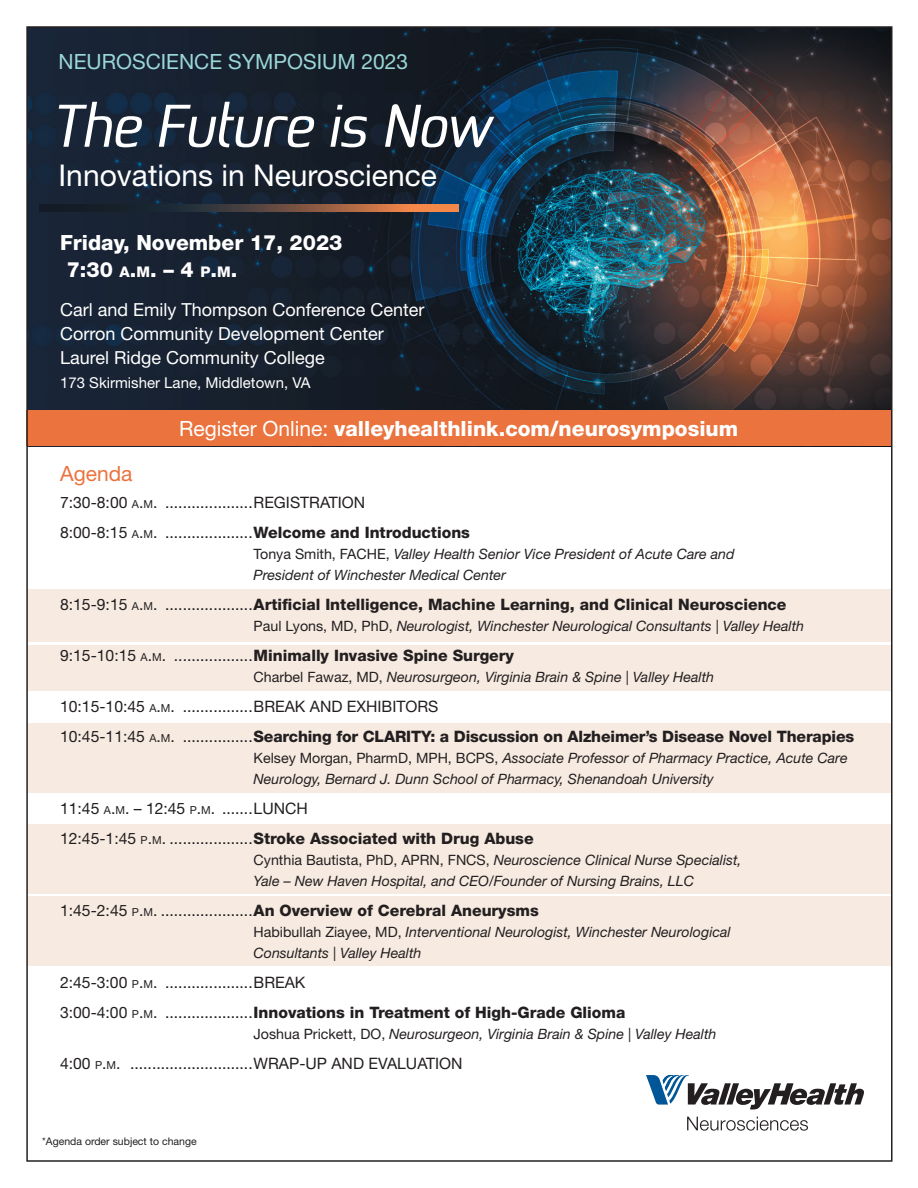
<style>
.page{position:relative;width:918px;height:1188px;background:#fff}
.page>*{position:absolute;margin:0;border:0;box-sizing:border-box;transform-origin:0 0}
.t1{font:italic 60px "Bentwood";color:#fff}
.t2{font:30px "Helvetica Neue LT Std";color:#fff}
.t3{font:800 21px/27px "Helvetica Neue LT Std";color:#fff}
.t4{font:21px "Helvetica Neue LT Std";color:#9ad7d8}
.t5{font:21px "Helvetica Neue LT Std";color:#ea733e}
.t6{font:18px/24px "Helvetica Neue LT Std";color:#fff}
.t7{font:15.75px/29.8px "Helvetica Neue LT Std";color:#231f20}
.t8{font:800 15.75px "Helvetica Neue LT Std";color:#231f20}
.t9{font:15px "Helvetica Neue LT Std";color:#fff}
.t10{font:italic 14.25px/21px "Helvetica Neue LT Std";color:#231f20}
.t11{font:10.5px "Helvetica Neue LT Std";color:#231f20}
.s1{font-size:14.7px}
.s2{font-style:inherit}
.s3{font-weight:400}
.s4{font-size:10.95px}
.s5{font-weight:800}
.s6{font-style:normal}
.s7{font-weight:400;font-size:10.95px}
</style>
<div class="page">
<div style="left:27px;top:589px;width:864px;height:53px;background:#f7ebe1"></div>
<div style="left:27px;top:896px;width:864px;height:70px;background:#f7ebe1"></div>
<div style="left:27px;top:824px;width:864px;height:69px;background:#f7ebe1"></div>
<div style="left:27px;top:723px;width:864px;height:69px;background:#f7ebe1"></div>
<div style="left:27px;top:645px;width:864px;height:46px;background:#f7ebe1"></div>
<img style="left:29px;top:29px;width:860px;height:381px">
<svg style="left:646px;top:1075px;width:218px;height:35px"></svg>
<svg style="left:687px;top:1117px;width:121px;height:14px"></svg>
<div style="left:26px;top:410px;width:865px;height:36px;background:#ea733e"></div>
<svg style="left:40px;top:205px;width:418px;height:6px;background:#68493b"></svg>
<h3 class="t4" style="left:59px;top:49px;width:351px">NEUROSCIENCE SYMPOSIUM 2023</h3>
<h1 class="t1" style="left:50px;top:89px;width:442px">The Future is Now</h1>
<h2 class="t2" style="left:59px;top:157px;width:380px">Innovations in Neuroscience</h2>
<h3 class="t3" style="left:67px;top:229px;width:277px;text-indent:-7px">Friday, November 17, 2023<br>7:30 <span class="s1">A</span><span class="s2">.</span><span class="s1">M</span><span class="s2">.</span> – 4 <span class="s1">P</span><span class="s2">.</span><span class="s1">M</span><span class="s2">.</span></h3>
<p class="t6" style="left:60px;top:298px;width:366px">Carl and Emily Thompson Conference Center<br>Corron Community Development Center<br>Laurel Ridge Community College</p>
<p class="t9" style="left:60px;top:374px;width:252px">173 Skirmisher Lane, Middletown, VA</p>
<h3 class="t3" style="left:179px;top:415px;width:561px"><span class="s3">Register Online:</span> valleyhealthlink.com/neurosymposium</h3>
<h3 class="t5" style="left:60px;top:461px;width:74px">Agenda</h3>
<p class="t7" style="left:60px;top:488px;width:411px">7:30-8:00 <span class="s4">A</span><span class="s2">.</span><span class="s4">M</span><span class="s2">.</span> ....................REGISTRATION<br>8:00-8:15 <span class="s4">A</span><span class="s2">.</span><span class="s4">M</span><span class="s2">.</span> ....................<span class="s5">Welcome and Introductions</span></p>
<p class="t10" style="left:254px;top:544px;width:483px"><span class="s6">Tonya Smith, FACHE,</span> Valley Health Senior Vice President of Acute Care and<br>President of Winchester Medical Center</p>
<p class="t8" style="left:60px;top:595px;width:728px"><span class="s3">8:15-9:15</span> <span class="s7">A</span><span class="s3">.</span><span class="s7">M</span><span class="s3">.</span> <span class="s3">....................</span>Artificial Intelligence, Machine Learning, and Clinical Neuroscience</p>
<p class="t10" style="left:254px;top:616px;width:552px"><span class="s6">Paul Lyons, MD, PhD,</span> Neurologist, Winchester Neurological Consultants | Valley Health</p>
<p class="t8" style="left:60px;top:646px;width:455px"><span class="s3">9:15-10:15</span> <span class="s7">A</span><span class="s3">.</span><span class="s7">M</span><span class="s3">.</span> <span class="s3">..................</span>Minimally Invasive Spine Surgery</p>
<p class="t10" style="left:254px;top:666px;width:462px"><span class="s6">Charbel Fawaz, MD,</span> Neurosurgeon, Virginia Brain &amp; Spine | Valley Health</p>
<p class="t7" style="left:60px;top:691px;width:796px">10:15-10:45 <span class="s4">A</span><span class="s2">.</span><span class="s4">M</span><span class="s2">.</span> ................BREAK AND EXHIBITORS<br>10:45-11:45 <span class="s4">A</span><span class="s2">.</span><span class="s4">M</span><span class="s2">.</span> ................<span class="s5">Searching for CLARITY: a Discussion on Alzheimer’s Disease Novel Therapies</span></p>
<p class="t10" style="left:254px;top:747px;width:596px"><span class="s6">Kelsey Morgan, PharmD, MPH, BCPS,</span> Associate Professor of Pharmacy Practice, Acute Care<br>Neurology, Bernard J. Dunn School of Pharmacy, Shenandoah University</p>
<p class="t7" style="left:60px;top:793px;width:475px">11:45 <span class="s4">A</span><span class="s2">.</span><span class="s4">M</span><span class="s2">.</span> – 12:45 <span class="s4">P</span><span class="s2">.</span><span class="s4">M</span><span class="s2">.</span> .......LUNCH<br>12:45-1:45 <span class="s4">P</span><span class="s2">.</span><span class="s4">M</span>. ...................<span class="s5">Stroke Associated with Drug Abuse</span></p>
<p class="t10" style="left:254px;top:849px;width:489px"><span class="s6">Cynthia Bautista, PhD, APRN, FNCS,</span> Neuroscience Clinical Nurse Specialist,<br>Yale – New Haven Hospital, and CEO/Founder of Nursing Brains, LLC</p>
<p class="t7" style="left:60px;top:895px;width:480px">1:45-2:45 <span class="s4">P</span><span class="s2">.</span><span class="s4">M</span><span class="s2">.</span> .....................<span class="s5">An Overview of Cerebral Aneurysms</span></p>
<p class="t10" style="left:254px;top:921px;width:479px"><span class="s6">Habibullah Ziayee, MD,</span> Interventional Neurologist, Winchester Neurological<br>Consultants | Valley Health</p>
<p class="t7" style="left:60px;top:967px;width:567px">2:45-3:00 <span class="s4">P</span><span class="s2">.</span><span class="s4">M</span><span class="s2">.</span> ....................BREAK<br>3:00-4:00 <span class="s4">P</span><span class="s2">.</span><span class="s4">M</span><span class="s2">.</span> ....................<span class="s5">Innovations in Treatment of High-Grade Glioma</span></p>
<p class="t10" style="left:254px;top:1023px;width:464px"><span class="s6">Joshua Prickett, DO,</span> Neurosurgeon, Virginia Brain &amp; Spine | Valley Health</p>
<p class="t7" style="left:60px;top:1048px;width:404px">4:00 <span class="s4">P</span><span class="s2">.</span><span class="s4">M</span><span class="s2">.</span> ............................WRAP-UP AND EVALUATION</p>
<p class="t11" style="left:42px;top:1135px;width:156px">*Agenda order subject to change</p>
</div>
